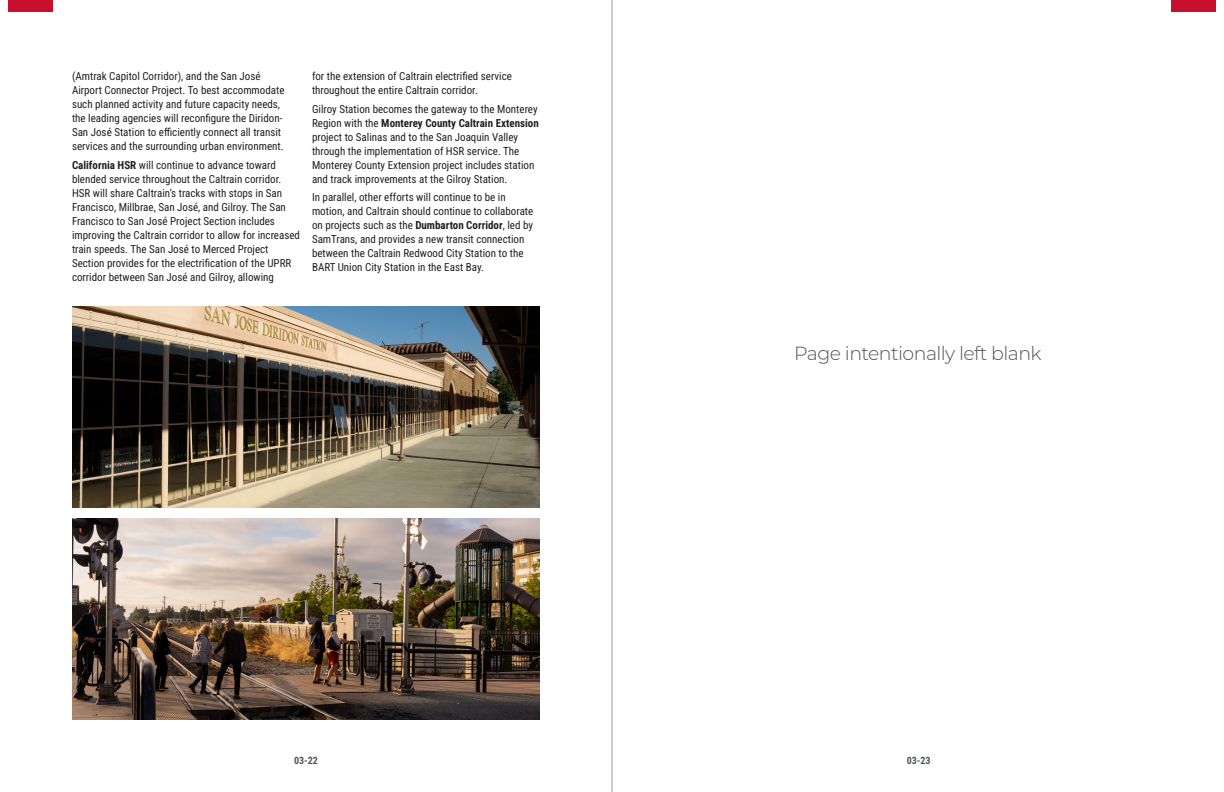
<style>
.page{position:relative;width:1224px;height:792px;background:#fff}
.page>*{position:absolute;margin:0;border:0;box-sizing:border-box;transform-origin:0 0}
.Subtitles_black{font:300 19px "Montserrat";letter-spacing:-.03em;color:#50545a}
.Paragraph_Black{font:11px/14px "Roboto Condensed";color:#231f20}
.Paragraph_black-do_not_use{font:700 10px "Roboto Condensed";color:#50545a}
.s1{font-weight:700}
</style>
<div class="page">
<hr style="left:612px;top:0;width:1px;height:792px;background:#939598">
<div style="left:1171px;top:0;width:45px;height:12px;background:#c8102e"></div>
<div style="left:8px;top:0;width:45px;height:12px;background:#c8102e"></div>
<img style="left:72px;top:518px;width:468px;height:202px">
<img style="left:72px;top:306px;width:468px;height:202px">
<p class="Paragraph_Black" style="left:72px;top:69px;width:214px">(Amtrak Capitol Corridor), and the San José Airport Connector Project. To best accommodate such planned activity and future capacity needs, the leading agencies will reconfigure the Diridon-San José Station to efficiently connect all transit services and the surrounding urban environment.</p>
<p class="Paragraph_Black" style="left:72px;top:157px;width:230px"><span class="s1">California HSR</span> will continue to advance toward blended service throughout the Caltrain corridor.<br>HSR will share Caltrain’s tracks with stops in San Francisco, Millbrae, San José, and Gilroy. The San Francisco to San José Project Section includes improving the Caltrain corridor to allow for increased train speeds. The San José to Merced Project Section provides for the electrification of the UPRR corridor between San José and Gilroy, allowing</p>
<p class="Paragraph_Black" style="left:312px;top:69px;width:202px">for the extension of Caltrain electrified service throughout the entire Caltrain corridor.</p>
<p class="Paragraph_Black" style="left:312px;top:101px;width:228px">Gilroy Station becomes the gateway to the Monterey Region with the <span class="s1">Monterey County Caltrain Extension </span>project to Salinas and to the San Joaquin Valley through the implementation of HSR service. The Monterey County Extension project includes station and track improvements at the Gilroy Station.</p>
<p class="Paragraph_Black" style="left:312px;top:190px;width:223px">In parallel, other efforts will continue to be in motion, and Caltrain should continue to collaborate on projects such as the <span class="s1">Dumbarton Corridor</span>, led by SamTrans, and provides a new transit connection between the Caltrain Redwood City Station to the BART Union City Station in the East Bay.</p>
<p class="Subtitles_black" style="left:794px;top:341px;width:249px">Page intentionally left blank</p>
<p class="Paragraph_black-do_not_use" style="left:294px;top:753px;width:25px">03-22</p>
<p class="Paragraph_black-do_not_use" style="left:907px;top:753px;width:25px">03-23</p>
</div>
